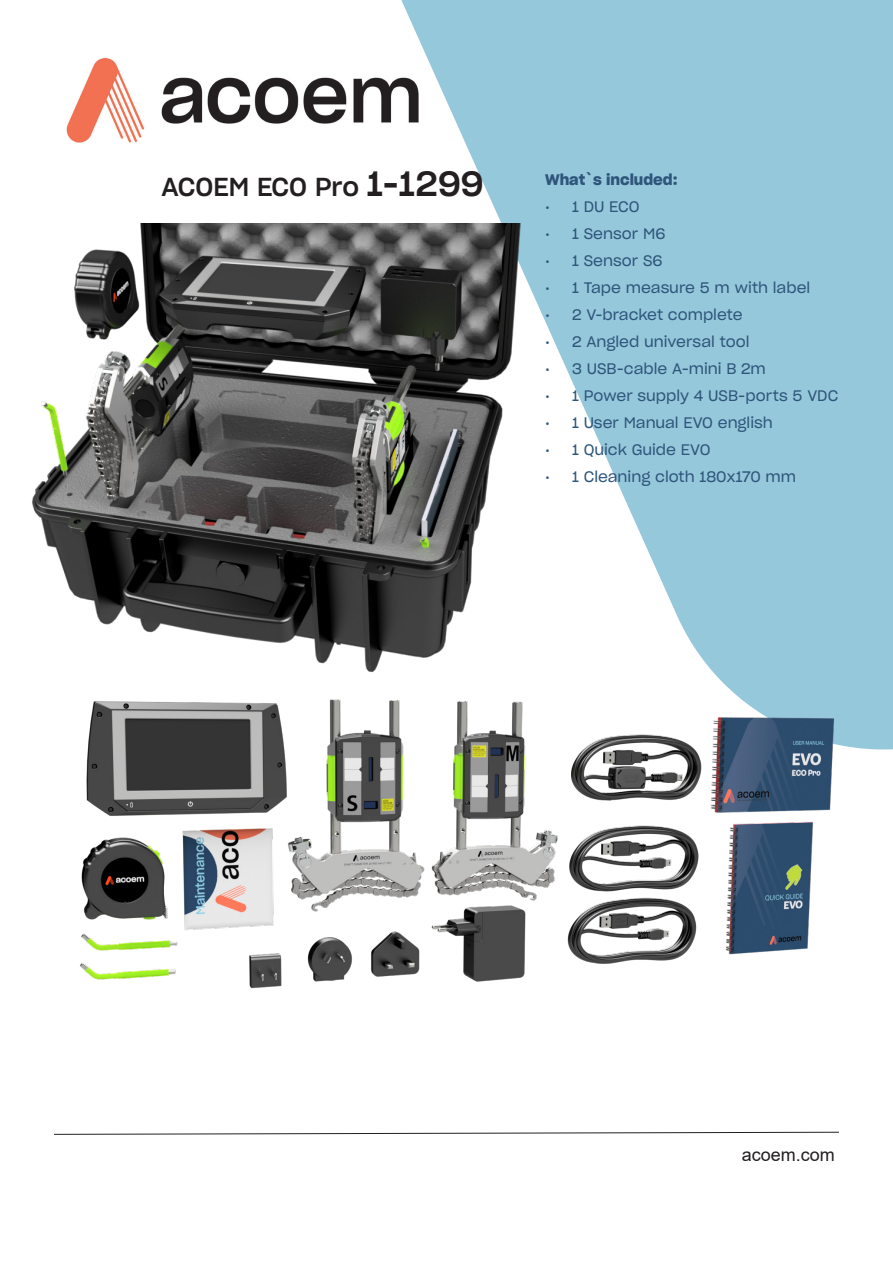
<style>
.page{position:relative;width:893px;height:1263px;background:#fff}
.page>*{position:absolute;margin:0;border:0;box-sizing:border-box;transform-origin:0 0}
.t1{font:25.5px "Sharp Grotesk Medium 20";letter-spacing:-.005em;color:#231f20}
.t2{font:18px "Arial";color:#231f20}
.t3{font:15px "Sharp Grotesk Book 20";color:#2e557a}
.t4{font:15px "Sharp Grotesk Sm Bold 20";letter-spacing:-.005em;color:#2e557a}
.s1{font-size:34.5px}
</style>
<div class="page">
<svg style="left:54px;top:1131px;width:785px;height:4px"></svg>
<img style="left:66px;top:57px;width:112px;height:86px">
<svg style="left:178px;top:0;width:715px;height:750px;fill:#96c8dc"></svg>
<img style="left:32px;top:224px;width:545px;height:433px">
<img style="left:80px;top:657px;width:765px;height:332px">
<p class="t1" style="left:162px;top:165px;width:323px">ACOEM ECO Pro <span class="s1">1-1299</span></p>
<p class="t4" style="left:545px;top:167px;width:134px">What`s included:</p>
<p class="t3" style="left:545px;top:194px;width:96px">• 1 DU ECO</p>
<p class="t3" style="left:545px;top:221px;width:122px">• 1 Sensor M6</p>
<p class="t3" style="left:545px;top:248px;width:119px">• 1 Sensor S6</p>
<p class="t3" style="left:545px;top:275px;width:267px">• 1 Tape measure 5 m with label</p>
<p class="t3" style="left:545px;top:302px;width:199px">• 2 V-bracket complete</p>
<p class="t3" style="left:545px;top:329px;width:206px">• 2 Angled universal tool</p>
<p class="t3" style="left:545px;top:356px;width:222px">• 3 USB-cable A-mini B 2m</p>
<p class="t3" style="left:545px;top:383px;width:295px">• 1 Power supply 4 USB-ports 5 VDC</p>
<p class="t3" style="left:545px;top:410px;width:229px">• 1 User Manual EVO english</p>
<p class="t3" style="left:545px;top:437px;width:167px">• 1 Quick Guide EVO</p>
<p class="t3" style="left:545px;top:464px;width:253px">• 1 Cleaning cloth 180x170 mm</p>
<p class="t2" style="left:742px;top:1142px;width:95px">acoem.com</p>
</div>
